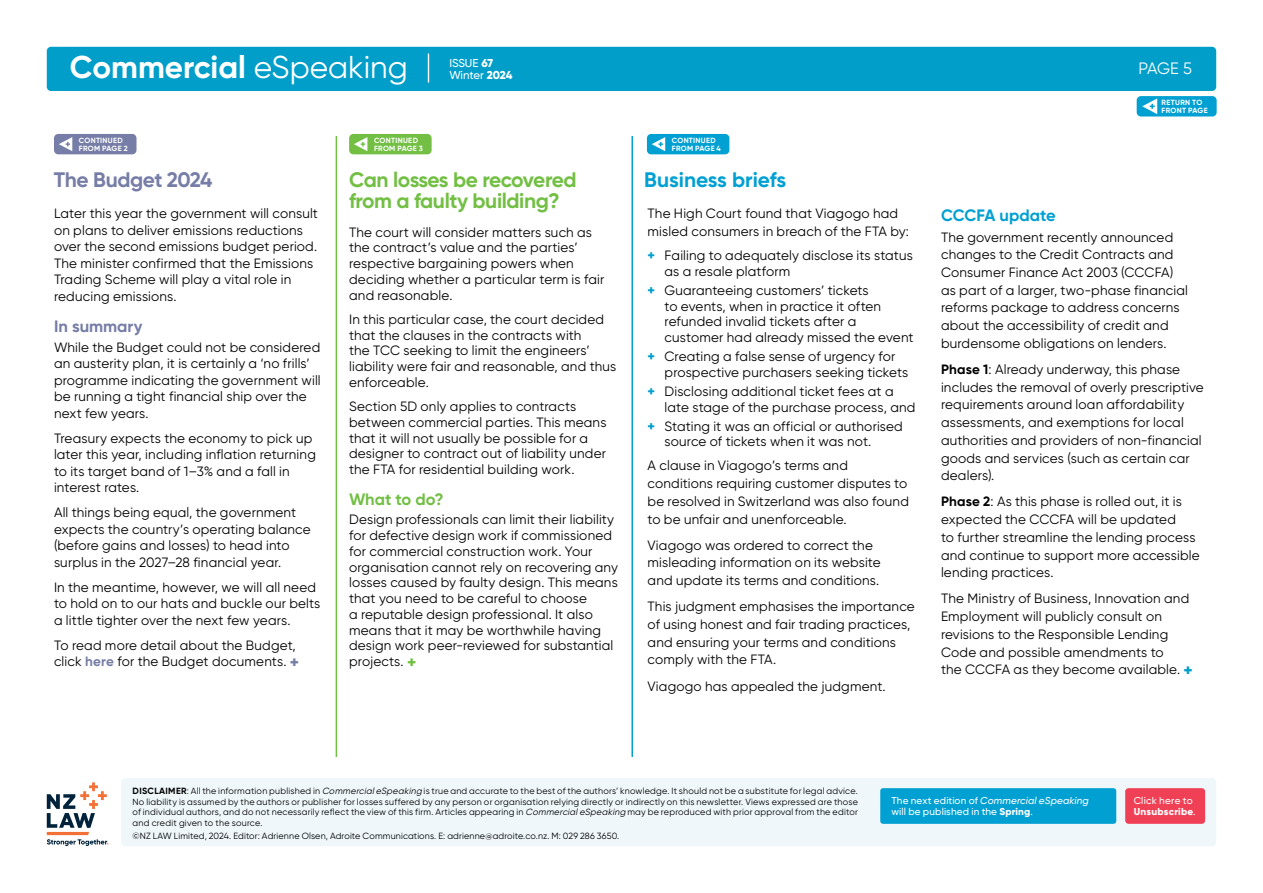
<style>
.page{position:relative;width:1263px;height:893px;background:#fff}
.page>*{position:absolute;margin:0;border:0;box-sizing:border-box;transform-origin:0 0}
.t1{font:700 31.5px "Gilroy";color:#fff}
.t2{font:700 21px "Gilroy";letter-spacing:-.02em;color:#72bf44}
.t3{font:700 21px "Gilroy";color:#00a0d2}
.t4{font:700 21px "Gilroy";letter-spacing:-.02em;color:#767da6}
.t5{font:700 16.5px "Gilroy";letter-spacing:-.01em;color:#00a0d2}
.t6{font:700 16.5px "Gilroy";color:#72bf44}
.t7{font:700 16.5px "Gilroy";color:#767da6}
.t8{font:16.5px "Gilroy";color:#fff}
.t9{font:13.5px/17.7px "Gilroy";letter-spacing:.015em;color:#000}
.t10{font:500 11.4px/12.5px "Gilroy";color:#fff}
.t11{font:500 10.05px/10.9px "Gilroy";letter-spacing:.015em;color:#fff}
.t12{font:9px/10.5px "Gilroy";letter-spacing:.015em;color:#000;text-align:justify}
.t13{font:700 7.5px/7.5px "Gilroy";letter-spacing:.035em;color:#fff}
.s1{font-weight:400}
.s2{font-weight:800}
.s3{font-weight:700;color:#767da6}
.s4{font-weight:800;font-size:16.5px;color:#767da6}
.s5{font-weight:800;color:#009ec9}
.s6{font-weight:800;font-size:16.5px;color:#72bf44}
.s7{font-weight:700}
.s8{font-weight:800;font-size:16.5px;color:#009ec9}
.s9{font-style:italic}
</style>
<div class="page">
<div style="left:47px;top:47px;width:1169px;height:44px;background:#009ec9;border-radius:4px"></div>
<div style="left:1137px;top:96px;width:79px;height:21px;background:#00a0d2;border-radius:4px"></div>
<svg style="left:1142px;top:98px;width:15px;height:16px"></svg>
<svg style="left:428px;top:54px;width:1px;height:28px"></svg>
<div style="left:121px;top:778px;width:1095px;height:68px;background:#eff7fb;border-radius:4px"></div>
<div style="left:880px;top:788px;width:236px;height:36px;background:#00a0d2;border-radius:3px"></div>
<svg style="left:47px;top:782px;width:61px;height:64px"></svg>
<div style="left:1125px;top:788px;width:80px;height:36px;background:#ef4056;border-radius:3px"></div>
<hr style="left:631px;top:136px;width:2px;height:621px;background:#00a0d2">
<hr style="left:336px;top:136px;width:1px;height:621px;background:#72bf44">
<div style="left:647px;top:134px;width:82px;height:20px;background:#00a0d2;border-radius:4px"></div>
<svg style="left:652px;top:137px;width:13px;height:14px"></svg>
<div style="left:349px;top:134px;width:83px;height:20px;background:#72bf44;border-radius:4px"></div>
<svg style="left:354px;top:137px;width:13px;height:14px"></svg>
<div style="left:54px;top:134px;width:82px;height:20px;background:#767da6;border-radius:4px"></div>
<svg style="left:59px;top:137px;width:13px;height:14px"></svg>
<h1 class="t1" style="left:70px;top:48px;width:340px">Commercial <span class="s1">eSpeaking</span></h1>
<p class="t10" style="left:449px;top:56px;width:65px">ISSUE <span class="s2">67<br></span>Winter <span class="s2">2024</span></p>
<p class="t13" style="left:79px;top:137px;width:50px">CONTINUED<br>FROM PAGE 2</p>
<p class="t13" style="left:374px;top:137px;width:50px">CONTINUED<br>FROM PAGE 3</p>
<p class="t13" style="left:672px;top:137px;width:51px">CONTINUED<br>FROM PAGE 4</p>
<h2 class="t4" style="left:54px;top:166px;width:160px">The Budget 2024</h2>
<p class="t9" style="left:54px;top:205px;width:266px;line-height:16.5px">Later this year the government will consult on plans to deliver emissions reductions over the second emissions budget period.<br>The minister confirmed that the Emissions Trading Scheme will play a vital role in reducing emissions.</p>
<p class="t7" style="left:54px;top:316px;width:90px">In summary</p>
<p class="t9" style="left:54px;top:339px;width:268px;line-height:16.5px">While the Budget could not be considered an austerity plan, it is certainly a ‘no frills’ programme indicating the government will be running a tight financial ship over the next few years.</p>
<p class="t9" style="left:54px;top:430px;width:263px;line-height:16.5px">Treasury expects the economy to pick up later this year, including inflation returning to its target band of 1–3% and a fall in interest rates.</p>
<p class="t9" style="left:54px;top:504px;width:258px;line-height:16.5px">All things being equal, the government expects the country’s operating balance (before gains and losses) to head into surplus in the 2027–28 financial year.</p>
<p class="t9" style="left:54px;top:579px;width:268px;line-height:16.5px">In the meantime, however, we will all need to hold on to our hats and buckle our belts a little tighter over the next few years.</p>
<p class="t9" style="left:54px;top:637px;width:247px;line-height:16.5px">To read more detail about the Budget, click <span class="s3">here</span> for the Budget documents. <span class="s4">+</span></p>
<h2 class="t2" style="left:349px;top:166px;width:229px">Can losses be recovered</h2>
<h2 class="t3" style="left:644px;top:166px;width:144px">Business briefs</h2>
<h2 class="t2" style="left:349px;top:187px;width:212px">from a faulty building?</h2>
<p class="t9" style="left:647px;top:205px;width:263px">The High Court found that Viagogo had misled consumers in breach of the FTA by:</p>
<p class="t9" style="left:664px;top:248px;width:250px;line-height:15.8px;text-indent:-17px"><span class="s5">+</span> Failing to adequately disclose its status as a resale platform</p>
<p class="t9" style="left:664px;top:282px;width:251px;line-height:15.8px;text-indent:-17px"><span class="s5">+</span> Guaranteeing customers’ tickets<br>to events, when in practice it often refunded invalid tickets after a customer had already missed the event</p>
<p class="t9" style="left:664px;top:348px;width:245px;line-height:15.8px;text-indent:-17px"><span class="s5">+</span> Creating a false sense of urgency for prospective purchasers seeking tickets</p>
<p class="t9" style="left:664px;top:383px;width:252px;line-height:15.8px;text-indent:-17px"><span class="s5">+</span> Disclosing additional ticket fees at a late stage of the purchase process, and</p>
<p class="t9" style="left:664px;top:418px;width:240px;line-height:15.8px;text-indent:-17px"><span class="s5">+</span> Stating it was an official or authorised source of tickets when it was not.</p>
<p class="t9" style="left:647px;top:457px;width:263px">A clause in Viagogo’s terms and conditions requiring customer disputes to be resolved in Switzerland was also found to be unfair and unenforceable.</p>
<p class="t9" style="left:647px;top:536px;width:235px">Viagogo was ordered to correct the misleading information on its website and update its terms and conditions.</p>
<p class="t9" style="left:647px;top:598px;width:269px">This judgment emphasises the importance of using honest and fair trading practices, and ensuring your terms and conditions comply with the FTA.</p>
<p class="t9" style="left:647px;top:677px;width:240px">Viagogo has appealed the judgment.</p>
<p class="t9" style="left:349px;top:224px;width:257px;line-height:15.8px">The court will consider matters such as the contract’s value and the parties’ respective bargaining powers when deciding whether a particular term is fair and reasonable.</p>
<p class="t9" style="left:349px;top:311px;width:269px;line-height:15.8px">In this particular case, the court decided that the clauses in the contracts with<br>the TCC seeking to limit the engineers’ liability were fair and reasonable, and thus enforceable.</p>
<p class="t9" style="left:349px;top:398px;width:259px;line-height:15.8px">Section 5D only applies to contracts between commercial parties. This means that it will not usually be possible for a designer to contract out of liability under the FTA for residential building work.</p>
<p class="t6" style="left:349px;top:489px;width:96px">What to do?</p>
<p class="t9" style="left:349px;top:512px;width:270px;line-height:15.8px">Design professionals can limit their liability for defective design work if commissioned for commercial construction work. Your organisation cannot rely on recovering any losses caused by faulty design. This means that you need to be careful to choose<br>a reputable design professional. It also means that it may be worthwhile having design work peer-reviewed for substantial projects. <span class="s6">+</span></p>
<p class="t8" style="left:1138px;top:58px;width:55px">PAGE 5</p>
<p class="t13" style="left:1161px;top:99px;width:48px">RETURN TO<br>FRONT PAGE</p>
<p class="t5" style="left:941px;top:205px;width:116px">CCCFA update</p>
<p class="t9" style="left:941px;top:228px;width:249px">The government recently announced changes to the Credit Contracts and Consumer Finance Act 2003 (CCCFA) as part of a larger, two-phase financial reforms package to address concerns about the accessibility of credit and burdensome obligations on lenders.</p>
<p class="t9" style="left:941px;top:360px;width:264px"><span class="s7">Phase 1</span>: Already underway, this phase includes the removal of overly prescriptive requirements around loan affordability assessments, and exemptions for local authorities and providers of non-financial goods and services (such as certain car dealers).</p>
<p class="t9" style="left:941px;top:493px;width:260px"><span class="s7">Phase 2</span>: As this phase is rolled out, it is expected the CCCFA will be updated<br>to further streamline the lending process and continue to support more accessible lending practices.</p>
<p class="t9" style="left:941px;top:590px;width:253px">The Ministry of Business, Innovation and Employment will publicly consult on revisions to the Responsible Lending Code and possible amendments to<br>the CCCFA as they become available. <span class="s8">+</span></p>
<p class="t12" style="left:133px;top:786px;width:727px"><span class="s7">DISCLAIMER</span>: All the information published in <span class="s9">CommercialeSpeaking</span> is true and accurate to the best of the authors’ knowledge. It should not be a substitute for legal advice.<br>No liability is assumed by the authors or publisher for losses suffered by any person or organisation relying directly or indirectly on this newsletter. Views expressed are those of individual authors, and do not necessarily reflect the view of this firm. Articles appearing in <span class="s9">CommercialeSpeaking</span> may be reproduced with prior approval from the editor and credit given to the source.</p>
<p class="t12" style="left:133px;top:831px;width:488px">©NZ LAW Limited, 2024. Editor: Adrienne Olsen, Adroite Communications. E: adrienne@adroite.co.nz. M: 029 286 3650.</p>
<p class="t11" style="left:891px;top:795px;width:199px">The next edition of <span class="s9">Commercial eSpeaking </span>will be published in the <span class="s2">Spring</span>.</p>
<p class="t11" style="left:1134px;top:795px;width:64px">Click here to<br><span class="s2">Unsubscribe</span>.</p>
</div>
